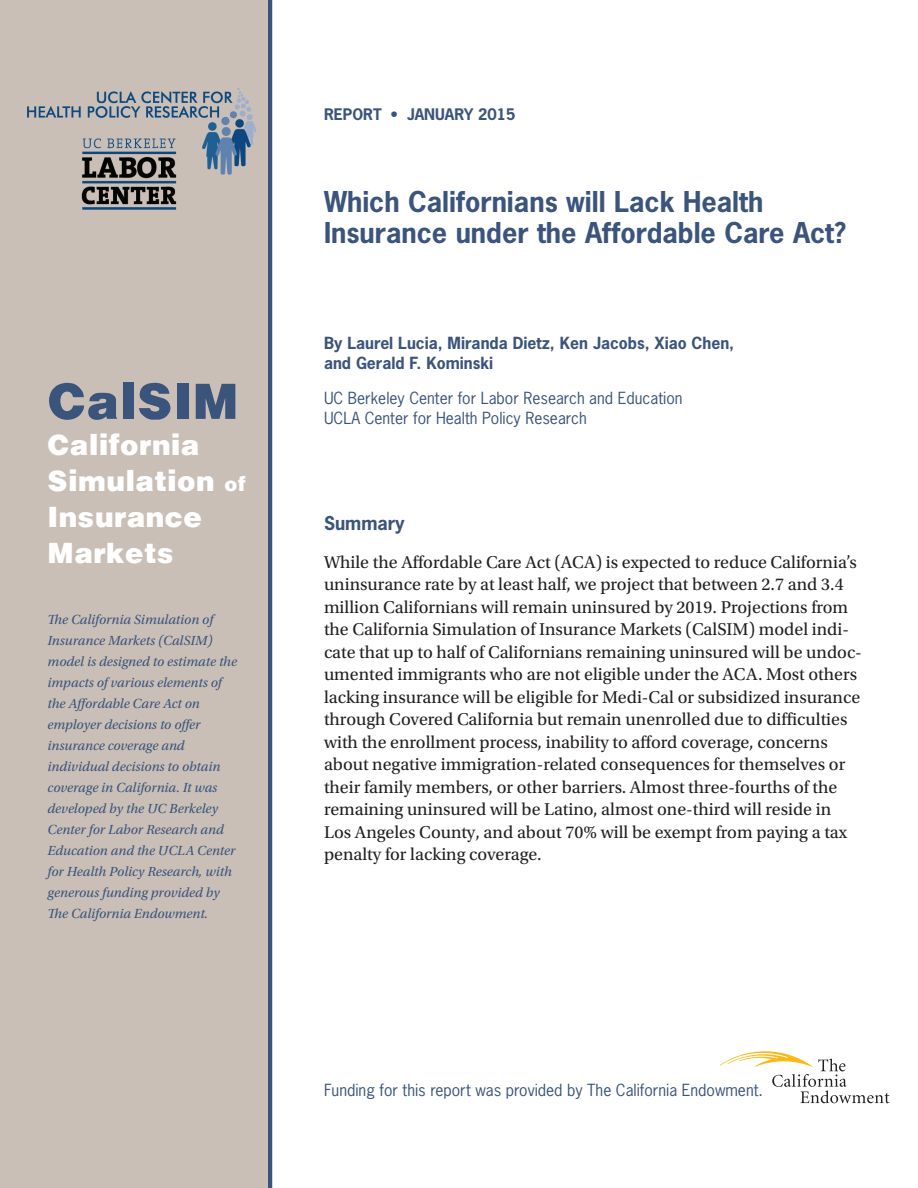
<style>
.page{position:relative;width:918px;height:1188px;background:#fff}
.page>*{position:absolute;margin:0;border:0;box-sizing:border-box;transform-origin:0 0}
.t1{font:900 52.5px "Arena";color:#3b547b}
.t2{font:900 30px/36px "Arena";color:#fff}
.t3{font:700 27px/31px "News Gothic Std";color:#3b547b}
.t4{font:18px/22.5px "Utopia Std";color:#231f20}
.t5{font:700 18px "News Gothic Std";color:#3b547b}
.t6{font:15.75px/20.2px "News Gothic Std";color:#3b547b}
.t7{font:700 15.75px/20.2px "News Gothic Std";color:#3b547b}
.t8{font:700 15px "News Gothic Std";color:#3b547b}
.t9{font:italic 13.8px/21px "Utopia Std";color:#3b547b}
.s1{font-size:21px}
</style>
<div class="page">
<hr style="left:268px;top:0;width:4px;height:1188px;background:#3b547b">
<div style="left:0;top:0;width:268px;height:1188px;background:#c9bfb7"></div>
<svg style="left:720px;top:1051px;width:170px;height:52px"></svg>
<h1 class="t1" style="left:48px;top:375px;width:193px">CalSIM</h1>
<h2 class="t2" style="left:48px;top:428px;width:200px">California<br>Simulation <span class="s1">of<br></span>Insurance<br>Markets</h2>
<p class="t9" style="left:48px;top:609px;width:191px">The California Simulation of<br>Insurance Markets (CalSIM) model is designed to estimate the impacts of various elements of the Affordable Care Act on employer decisions to offer insurance coverage and individual decisions to obtain coverage in California. It was developed by the UC Berkeley<br>Center for Labor Research and<br>Education and the UCLA Center for Health Policy Research, with generous funding provided by<br>The California Endowment.</p>
<p class="t8" style="left:324px;top:104px;width:193px">REPORT • JANUARY 2015</p>
<h3 class="t3" style="left:324px;top:186px;width:524px">Which Californians will Lack Health<br>Insurance under the Affordable Care Act?</h3>
<p class="t7" style="left:324px;top:332px;width:412px">By Laurel Lucia, Miranda Dietz, Ken Jacobs, Xiao Chen, and Gerald F. Kominski</p>
<p class="t6" style="left:324px;top:388px;width:360px">UC Berkeley Center for Labor Research and Education<br>UCLA Center for Health Policy Research</p>
<p class="t5" style="left:324px;top:511px;width:82px">Summary</p>
<p class="t4" style="left:324px;top:551px;width:539px">While the Affordable Care Act (ACA) is expected to reduce California’s uninsurance rate by at least half, we project that between 2.7 and 3.4 million Californians will remain uninsured by 2019. Projections from the California Simulation of Insurance Markets (CalSIM) model indi&shy;cate that up to half of Californians remaining uninsured will be undoc&shy;umented immigrants who are not eligible under the ACA. Most others lacking insurance will be eligible for Medi-Cal or subsidized insurance through Covered California but remain unenrolled due to difficulties with the enrollment process, inability to afford coverage, concerns about negative immigration-related consequences for themselves or their family members, or other barriers. Almost three-fourths of the remaining uninsured will be Latino, almost one-third will reside in Los Angeles County, and about 70% will be exempt from paying a tax penalty for lacking coverage.</p>
<p class="t6" style="left:324px;top:1080px;width:441px">Funding for this report was provided by The California Endowment.</p>
</div>
